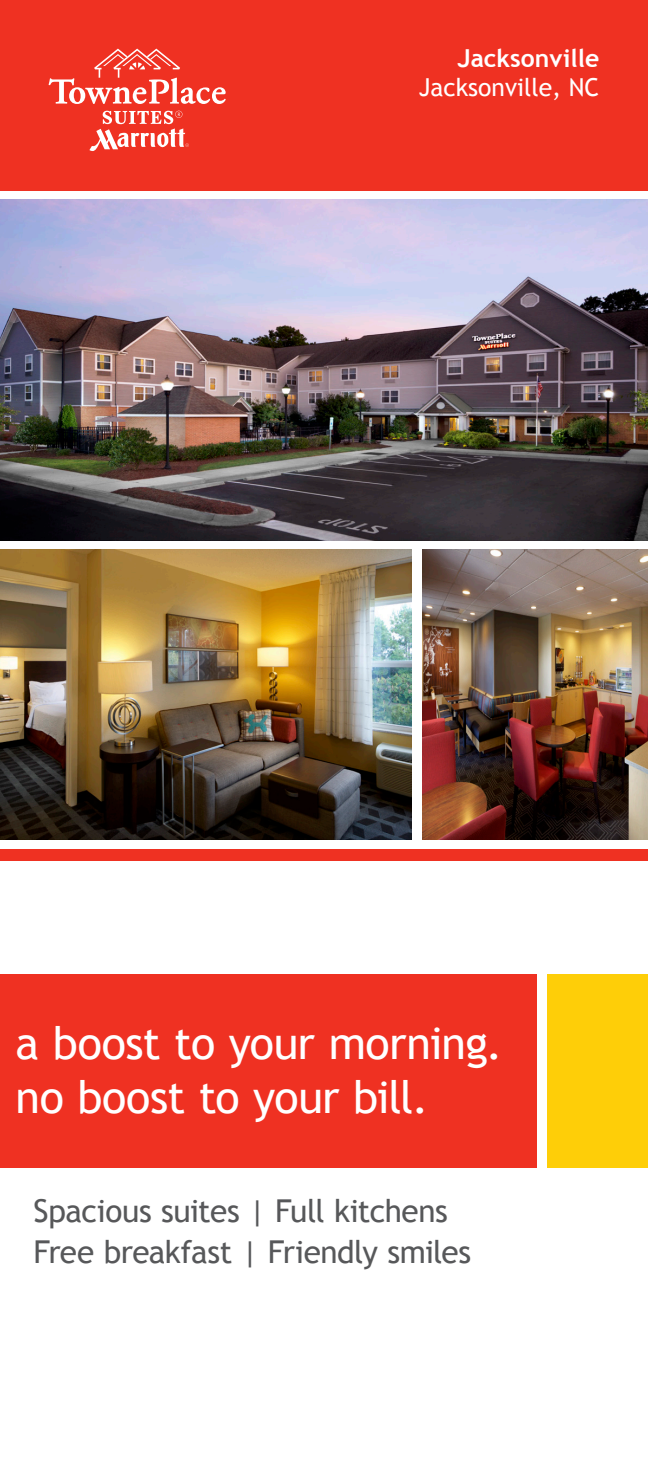
<style>
.page{position:relative;width:648px;height:1458px;background:#fff}
.page>*{position:absolute;margin:0;border:0;box-sizing:border-box;transform-origin:0 0}
.t1{font:45px "Trebuchet MS";letter-spacing:-.015em;color:#fff}
.t2{font:31.5px "Trebuchet MS";letter-spacing:-.015em;color:#57585a}
.t3{font:24.75px "Trebuchet MS";color:#fff}
.t4{font:700 24.75px "Trebuchet MS";color:#fff}
</style>
<div class="page">
<div style="left:0;top:974px;width:537px;height:194px;background:#ef3122"></div>
<div style="left:548px;top:974px;width:100px;height:194px;background:#fece08"></div>
<div style="left:0;top:0;width:648px;height:190px;background:#ef3122"></div>
<svg style="left:49px;top:49px;width:177px;height:55px"></svg>
<svg style="left:89px;top:111px;width:100px;height:40px"></svg>
<div style="left:0;top:849px;width:648px;height:11px;background:#ef3122"></div>
<img style="left:0;top:550px;width:411px;height:289px">
<img style="left:422px;top:550px;width:226px;height:289px">
<img style="left:0;top:200px;width:648px;height:340px">
<p class="t4" style="left:458px;top:43px;width:143px">Jacksonville</p>
<p class="t3" style="left:419px;top:73px;width:182px">Jacksonville, NC</p>
<p class="t1" style="left:16px;top:1016px;width:489px">a boost to your morning.</p>
<p class="t1" style="left:16px;top:1070px;width:414px">no boost to your bill.</p>
<p class="t2" style="left:34px;top:1193px;width:416px">Spacious suites | Full kitchens</p>
<p class="t2" style="left:34px;top:1233px;width:439px">Free breakfast | Friendly smiles</p>
</div>
